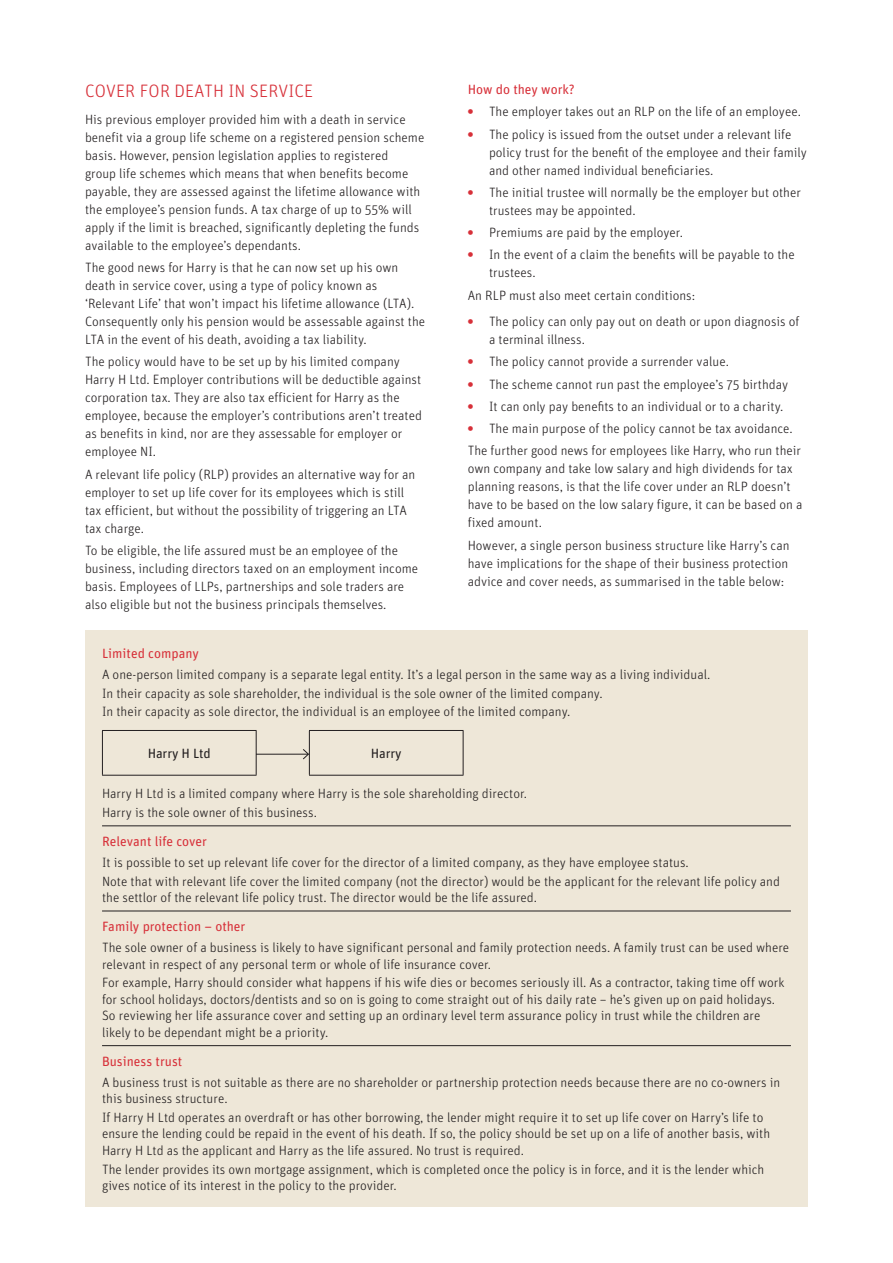
<style>
.page{position:relative;width:893px;height:1263px;background:#fff}
.page>*{position:absolute;margin:0;border:0;box-sizing:border-box;transform-origin:0 0}
.t1{font:300 18px "Unit Rounded Pro";letter-spacing:.01em;color:#d73039}
.t2{font:300 13.5px/18px "Unit Rounded Pro";color:#231f20}
.t3{font:13.5px "Unit Rounded Pro";color:#d73039}
.t4{font:13.5px "Unit Rounded Pro";letter-spacing:-.01em;color:#231f20}
.s1{font-weight:900;color:#d73039}
</style>
<div class="page">
<div style="left:85px;top:631px;width:723px;height:576px;background:#eee7d8"></div>
<hr style="left:102px;top:825px;width:689px;height:1px;background:#231f20">
<hr style="left:102px;top:911px;width:689px;height:1px;background:#231f20">
<hr style="left:102px;top:1045px;width:689px;height:1px;background:#231f20">
<hr style="left:102px;top:730px;width:155px;height:1px;background:#231f20">
<hr style="left:102px;top:731px;width:1px;height:44px;background:#231f20">
<hr style="left:256px;top:731px;width:1px;height:44px;background:#231f20">
<hr style="left:102px;top:775px;width:155px;height:1px;background:#231f20">
<hr style="left:309px;top:730px;width:154px;height:1px;background:#231f20">
<hr style="left:309px;top:731px;width:1px;height:44px;background:#231f20">
<hr style="left:463px;top:731px;width:1px;height:44px;background:#231f20">
<hr style="left:309px;top:775px;width:154px;height:1px;background:#231f20">
<hr style="left:256px;top:754px;width:52px;height:1px;background:#231f20">
<svg style="left:302px;top:748px;width:7px;height:12px"></svg>
<h1 class="t1" style="left:85px;top:80px;width:230px">COVER FOR DEATH IN SERVICE</h1>
<p class="t2" style="left:85px;top:110px;width:341px">His previous employer provided him with a death in service benefit via a group life scheme on a registered pension scheme basis. However, pension legislation applies to registered<br>group life schemes which means that when benefits become payable, they are assessed against the lifetime allowance with the employee’s pension funds. A tax charge of up to 55% will apply if the limit is breached, significantly depleting the funds available to the employee’s dependants.</p>
<p class="t2" style="left:85px;top:258px;width:342px">The good news for Harry is that he can now set up his own death in service cover, using a type of policy known as ‘Relevant Life’ that won’t impact his lifetime allowance (LTA).<br>Consequently only his pension would be assessable against the LTA in the event of his death, avoiding a tax liability.</p>
<p class="t2" style="left:85px;top:352px;width:338px">The policy would have to be set up by his limited company Harry H Ltd. Employer contributions will be deductible against corporation tax. They are also tax efficient for Harry as the employee, because the employer’s contributions aren’t treated as benefits in kind, nor are they assessable for employer or employee NI.</p>
<p class="t2" style="left:85px;top:465px;width:332px">A relevant life policy (RLP) provides an alternative way for an employer to set up life cover for its employees which is still tax efficient, but without the possibility of triggering an LTA tax charge.</p>
<p class="t2" style="left:85px;top:541px;width:335px">To be eligible, the life assured must be an employee of the business, including directors taxed on an employment income basis. Employees of LLPs, partnerships and sole traders are also eligible but not the business principals themselves.</p>
<p class="t3" style="left:468px;top:80px;width:109px">How do they work?</p>
<p class="t2" style="left:468px;top:103px;width:335px"><span class="s1">•</span> The employer takes out an RLP on the life of an employee.</p>
<p class="t2" style="left:489px;top:125px;width:319px;text-indent:-21px"><span class="s1">•</span> The policy is issued from the outset under a relevant life policy trust for the benefit of the employee and their family and other named individual beneficiaries.</p>
<p class="t2" style="left:489px;top:183px;width:313px;text-indent:-21px"><span class="s1">•</span> The initial trustee will normally be the employer but other trustees may be appointed.</p>
<p class="t2" style="left:468px;top:223px;width:217px"><span class="s1">•</span> Premiums are paid by the employer.</p>
<p class="t2" style="left:489px;top:246px;width:307px;text-indent:-21px"><span class="s1">•</span> In the event of a claim the benefits will be payable to the trustees.</p>
<p class="t2" style="left:468px;top:286px;width:229px">An RLP must also meet certain conditions:</p>
<p class="t2" style="left:489px;top:312px;width:312px;text-indent:-21px"><span class="s1">•</span> The policy can only pay out on death or upon diagnosis of a terminal illness.</p>
<p class="t2" style="left:468px;top:352px;width:263px"><span class="s1">•</span> The policy cannot provide a surrender value.</p>
<p class="t2" style="left:468px;top:375px;width:322px"><span class="s1">•</span> The scheme cannot run past the employee’s 75 birthday</p>
<p class="t2" style="left:468px;top:397px;width:317px"><span class="s1">•</span> It can only pay benefits to an individual or to a charity.</p>
<p class="t2" style="left:468px;top:417px;width:335px;line-height:22.2px"><span class="s1">•</span> The main purpose of the policy cannot be tax avoidance.<br>The further good news for employees like Harry, who run their</p>
<p class="t2" style="left:468px;top:459px;width:336px">own company and take low salary and high dividends for tax planning reasons, is that the life cover under an RLP doesn’t have to be based on the low salary figure, it can be based on a fixed amount.</p>
<p class="t2" style="left:468px;top:536px;width:323px;text-align:justify">However, a single person business structure like Harry’s can have implications for the shape of their business protection advice and cover needs, as summarised in the table below:</p>
<p class="t3" style="left:102px;top:644px;width:98px">Limited company</p>
<p class="t2" style="left:102px;top:665px;width:610px;line-height:18.6px">A one-person limited company is a separate legal entity. It’s a legal person in the same way as a living individual.<br>In their capacity as sole shareholder, the individual is the sole owner of the limited company.<br>In their capacity as sole director, the individual is an employee of the limited company.</p>
<p class="t4" style="left:148px;top:744px;width:65px">Harry H Ltd</p>
<p class="t4" style="left:371px;top:744px;width:32px">Harry</p>
<p class="t2" style="left:102px;top:784px;width:427px;line-height:18.6px">Harry H Ltd is a limited company where Harry is the sole shareholding director.<br>Harry is the sole owner of this business.</p>
<p class="t3" style="left:102px;top:832px;width:106px">Relevant life cover</p>
<p class="t2" style="left:102px;top:853px;width:679px;line-height:18.6px">It is possible to set up relevant life cover for the director of a limited company, as they have employee status.<br>Note that with relevant life cover the limited company (not the director) would be the applicant for the relevant life policy and</p>
<p class="t2" style="left:102px;top:888px;width:436px">the settlor of the relevant life policy trust. The director would be the life assured.</p>
<p class="t3" style="left:102px;top:917px;width:145px">Family protection – other</p>
<p class="t2" style="left:102px;top:939px;width:689px;line-height:16.5px">The sole owner of a business is likely to have significant personal and family protection needs. A family trust can be used where relevant in respect of any personal term or whole of life insurance cover.</p>
<p class="t2" style="left:102px;top:974px;width:684px;line-height:16.5px">For example, Harry should consider what happens if his wife dies or becomes seriously ill. As a contractor, taking time off work for school holidays, doctors/dentists and so on is going to come straight out of his daily rate – he’s given up on paid holidays.<br>So reviewing her life assurance cover and setting up an ordinary level term assurance policy in trust while the children are likely to be dependant might be a priority.</p>
<p class="t3" style="left:102px;top:1052px;width:82px">Business trust</p>
<p class="t2" style="left:102px;top:1073px;width:680px;line-height:16.5px">A business trust is not suitable as there are no shareholder or partnership protection needs because there are no co-owners in this business structure.</p>
<p class="t2" style="left:102px;top:1109px;width:670px;line-height:16.5px">If Harry H Ltd operates an overdraft or has other borrowing, the lender might require it to set up life cover on Harry’s life to ensure the lending could be repaid in the event of his death. If so, the policy should be set up on a life of another basis, with<br>Harry H Ltd as the applicant and Harry as the life assured. No trust is required.</p>
<p class="t2" style="left:102px;top:1160px;width:664px;line-height:16.5px">The lender provides its own mortgage assignment, which is completed once the policy is in force, and it is the lender which gives notice of its interest in the policy to the provider.</p>
</div>
